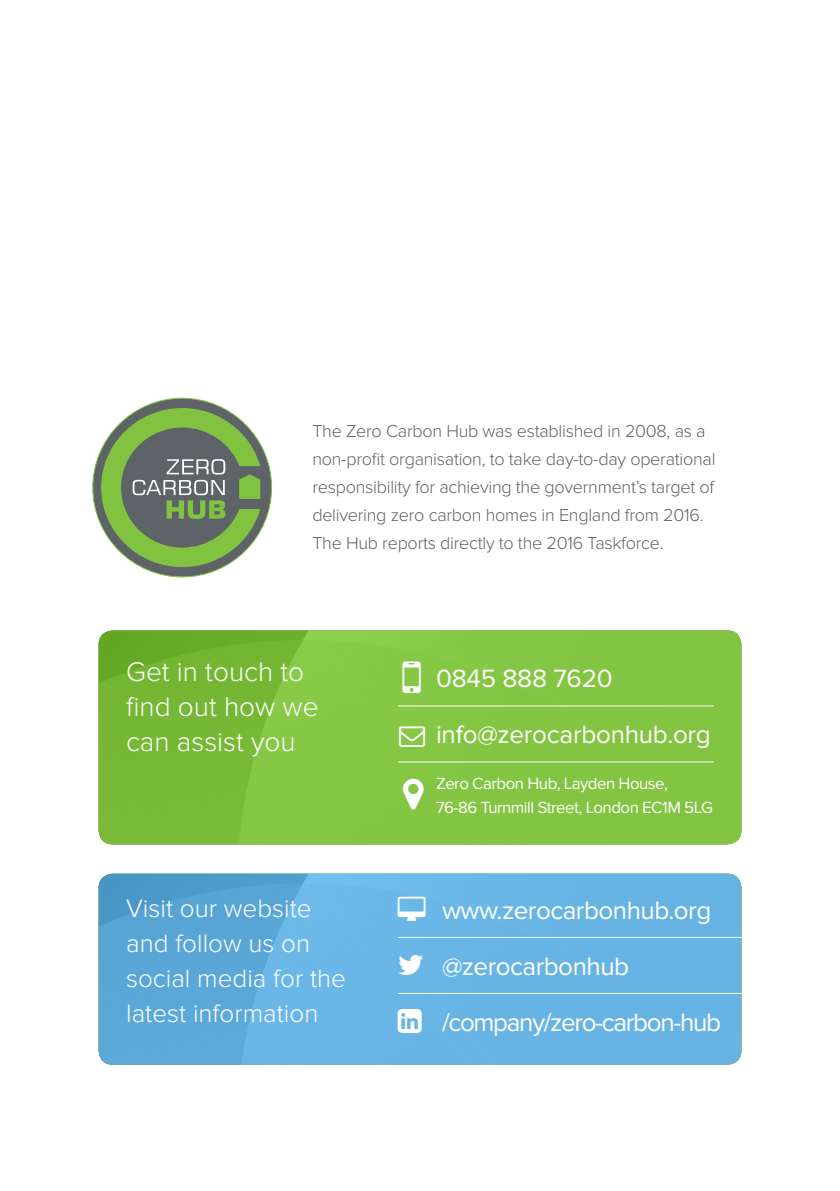
<style>
.page{position:relative;width:840px;height:1191px;background:#fff}
.page>*{position:absolute;margin:0;border:0;box-sizing:border-box;transform-origin:0 0}
.t1{font:300 28px/35px "Proxima Nova";color:#fff}
.t2{font:26px/56px "Proxima Nova";letter-spacing:-.02em;color:#fff}
.t3{font:300 26px/35px "Proxima Nova";color:#fff}
.t4{font:300 18px/28px "Proxima Nova";letter-spacing:-.015em;color:#5e6367}
.t5{font:16.8px/24px "Proxima Nova";letter-spacing:-.03em;color:#fff}
.s1{font-family:"Modern Pictograms";font-size:48px}
</style>
<div class="page">
<svg style="left:92px;top:398px;width:180px;height:179px"></svg>
<svg style="left:99px;top:873px;width:642px;height:191px;background:#64b1e0"></svg>
<svg style="left:99px;top:630px;width:642px;height:214px;background:#80c23f"></svg>
<hr style="left:398px;top:937px;width:343px;height:1px;background:#fff">
<hr style="left:398px;top:993px;width:343px;height:1px;background:#fff">
<hr style="left:398px;top:705px;width:315px;height:1px;background:#fff">
<hr style="left:398px;top:761px;width:315px;height:1px;background:#fff">
<svg style="left:398px;top:896px;width:27px;height:24px"></svg>
<svg style="left:398px;top:955px;width:25px;height:20px"></svg>
<svg style="left:398px;top:1009px;width:24px;height:24px"></svg>
<svg style="left:399px;top:727px;width:26px;height:20px"></svg>
<svg style="left:403px;top:779px;width:20px;height:31px"></svg>
<p class="t4" style="left:312px;top:417px;width:404px">The Zero Carbon Hub was established in 2008, as a non-profit organisation, to take day-to-day operational responsibility for achieving the government’s target of delivering zero carbon homes in England from 2016.<br>The Hub reports directly to the 2016 Taskforce.</p>
<h1 class="t1" style="left:126px;top:654px;width:194px">Get in touch to find out how we can assist you</h1>
<h2 class="t3" style="left:126px;top:891px;width:221px">Visit our website and follow us on social media for the latest information</h2>
<h2 class="t2" style="left:436px;top:651px;width:276px;text-indent:-38px"><span class="s1">O</span> 0845 888 7620 info@zerocarbonhub.org</h2>
<p class="t5" style="left:436px;top:772px;width:278px">Zero Carbon Hub, Layden House,<br>76-86 Turnmill Street, London EC1M 5LG</p>
<h2 class="t2" style="left:442px;top:882px;width:280px">www.zerocarbonhub.org @zerocarbonhub /company/zero-carbon-hub</h2>
</div>
